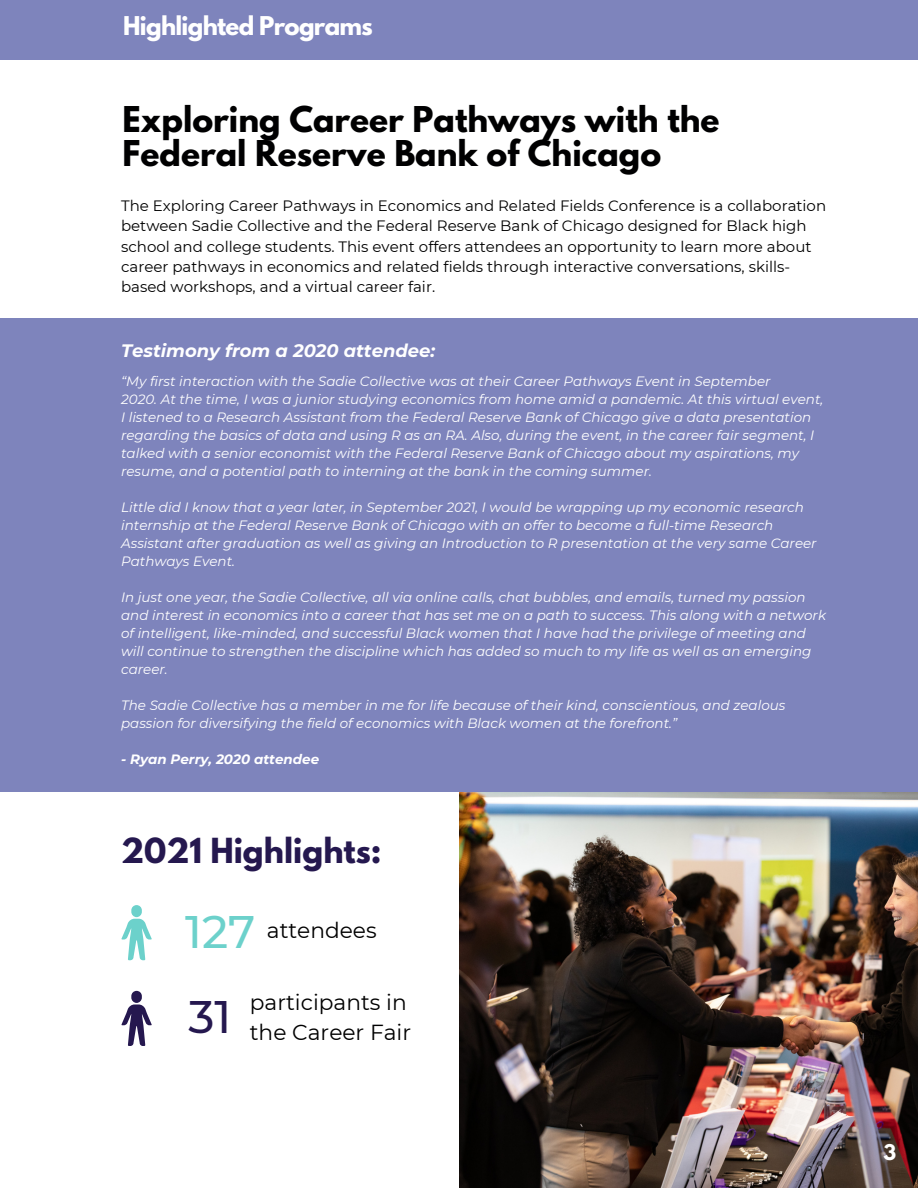
<style>
.page{position:relative;width:918px;height:1188px;background:#fff}
.page>*{position:absolute;margin:0;border:0;box-sizing:border-box;transform-origin:0 0}
.t1{font:500 45.45px "Montserrat";color:#6cd1cb}
.t2{font:500 45.45px "Montserrat";color:#25184f}
.t3{font:700 31.5px/34.8px "League Spartan";color:#000001}
.t4{font:700 30.6px "League Spartan";color:#25184f}
.t5{font:700 22.95px "League Spartan";letter-spacing:-.03em;color:#fff}
.t6{font:21.75px/30.3px "Montserrat";color:#000001}
.t7{font:700 19.2px "League Spartan";color:#fff}
.t8{font:italic 700 18px "Montserrat";color:#fff}
.t9{font:15px/20.2px "Montserrat";color:#000001}
.t10{font:italic 13.5px/18px "Montserrat";color:#fff}
.t11{font:italic 700 13.5px "Montserrat";color:#fff}
</style>
<div class="page">
<svg style="left:121px;top:905px;width:31px;height:55px"></svg>
<div style="left:0;top:0;width:918px;height:60px;background:#7e84bc"></div>
<svg style="left:121px;top:991px;width:31px;height:55px"></svg>
<div style="left:0;top:319px;width:918px;height:473px;background:#7e84bc"></div>
<img style="left:459px;top:792px;width:459px;height:396px">
<p class="t5" style="left:123px;top:15px;width:251px">Highlighted Programs</p>
<p class="t3" style="left:123px;top:106px;width:598px">Exploring Career Pathways with the<br>Federal Reserve Bank of Chicago</p>
<p class="t9" style="left:121px;top:196px;width:707px">The Exploring Career Pathways in Economics and Related Fields Conference is a collaboration between Sadie Collective and the Federal Reserve Bank of Chicago designed for Black high school and college students. This event offers attendees an opportunity to learn more about career pathways in economics and related fields through interactive conversations, skills&shy;based workshops, and a virtual career fair.</p>
<p class="t8" style="left:121px;top:339px;width:316px">Testimony from a 2020 attendee:</p>
<p class="t10" style="left:121px;top:372px;width:651px">“My first interaction with the Sadie Collective was at their Career Pathways Event in September</p>
<p class="t10" style="left:121px;top:390px;width:704px">2020. At the time, I was a junior studying economics from home amid a pandemic. At this virtual event,<br>I listened to a Research Assistant from the Federal Reserve Bank of Chicago give a data presentation</p>
<p class="t10" style="left:121px;top:426px;width:695px">regarding the basics of data and using R as an RA. Also, during the event, in the career fair segment, I</p>
<p class="t10" style="left:121px;top:444px;width:680px">talked with a senior economist with the Federal Reserve Bank of Chicago about my aspirations, my resume, and a potential path to interning at the bank in the coming summer.</p>
<p class="t10" style="left:121px;top:498px;width:697px">Little did I know that a year later, in September 2021, I would be wrapping up my economic research internship at the Federal Reserve Bank of Chicago with an offer to become a full-time Research Assistant after graduation as well as giving an Introduction to R presentation at the very same Career Pathways Event.</p>
<p class="t10" style="left:121px;top:588px;width:706px">In just one year, the Sadie Collective, all via online calls, chat bubbles, and emails, turned my passion and interest in economics into a career that has set me on a path to success. This along with a network of intelligent, like-minded, and successful Black women that I have had the privilege of meeting and will continue to strengthen the discipline which has added so much to my life as well as an emerging career.</p>
<p class="t10" style="left:121px;top:696px;width:666px">The Sadie Collective has a member in me for life because of their kind, conscientious, and zealous passion for diversifying the field of economics with Black women at the forefront.”</p>
<p class="t11" style="left:121px;top:751px;width:200px">- Ryan Perry, 2020 attendee</p>
<p class="t4" style="left:121px;top:836px;width:262px">2021 Highlights:</p>
<p class="t1" style="left:185px;top:904px;width:72px">127</p>
<p class="t6" style="left:267px;top:915px;width:111px">attendees</p>
<p class="t2" style="left:188px;top:989px;width:44px">31</p>
<p class="t6" style="left:250px;top:987px;width:163px">participants in the Career Fair</p>
<p class="t7" style="left:884px;top:1142px;width:14px">3</p>
</div>
